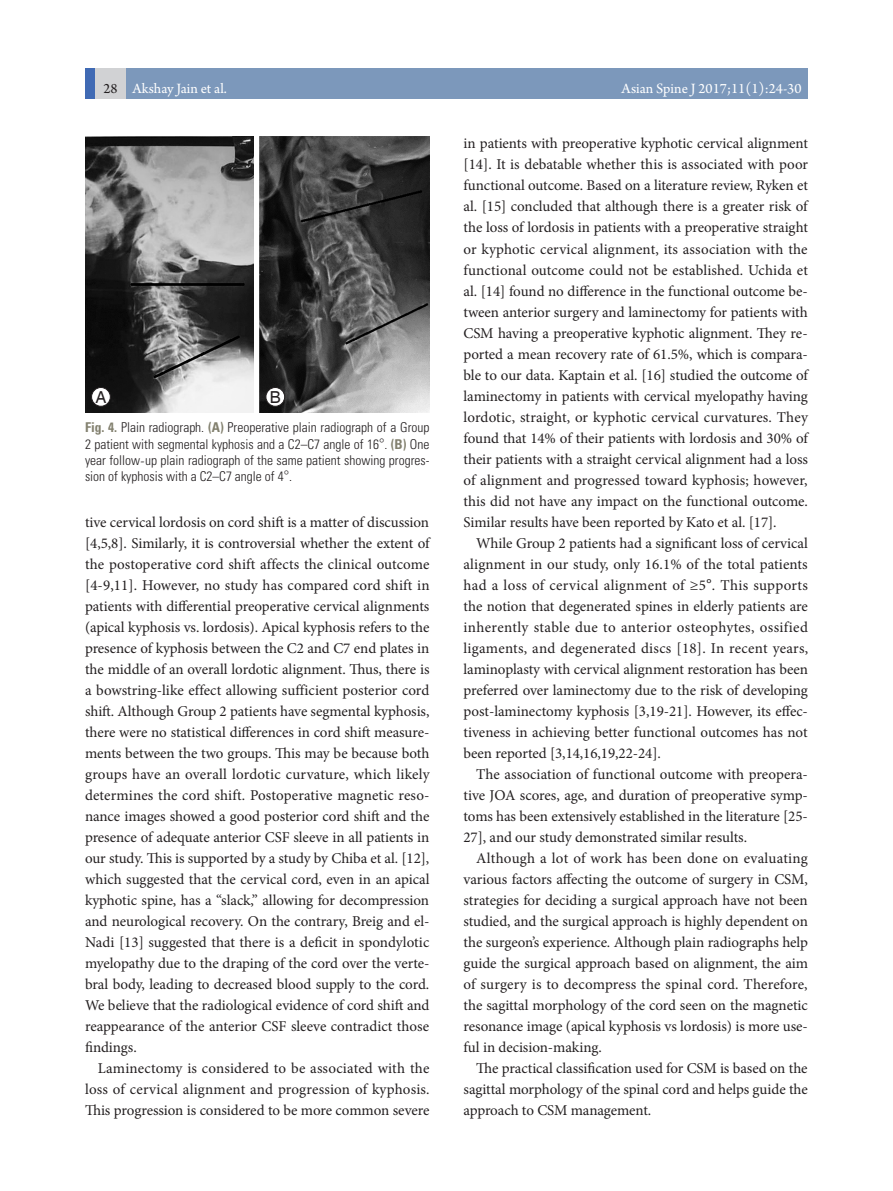
<style>
.page{position:relative;width:893px;height:1191px;background:#fff}
.page>*{position:absolute;margin:0;border:0;box-sizing:border-box;transform-origin:0 0}
.t1{font:16.5px "Helvetica";color:#231f20}
.본문_내용{font:15px/21px "Minion Pro";letter-spacing:-.005em;color:#231f20;text-align:justify}
.본문_내용_첫문단{font:15px/21px "Minion Pro";color:#231f20;text-align:justify}
.t2{font:15px "Arno Pro";color:#fff}
.표_그림설명{font:300 condensed 13.5px/16.2px "Univers LT Std";color:#231f20;text-align:justify}
.s1{color:#231f20}
.s2{font-weight:700;color:#82806e}
.s3{font-family:"Minion Pro";font-weight:400;font-stretch:normal}
</style>
<div class="page">
<div style="left:85px;top:68px;width:58px;height:31px;background:#d1d2d4"></div>
<div style="left:126px;top:68px;width:682px;height:31px;background:#7c98bb"></div>
<div style="left:85px;top:68px;width:10px;height:31px;background:#406ab4"></div>
<img style="left:85px;top:136px;width:168px;height:277px">
<img style="left:259px;top:136px;width:170px;height:277px">
<div style="left:92px;top:387px;width:18px;height:19px;background:#fff;border-radius:50%"></div>
<div style="left:91px;top:387px;width:20px;height:19px;border:1px solid #231f20;border-radius:50%"></div>
<div style="left:266px;top:387px;width:19px;height:19px;background:#fff;border-radius:50%"></div>
<div style="left:266px;top:387px;width:19px;height:19px;border:1px solid #231f20;border-radius:50%"></div>
<p class="t2" style="left:103px;top:80px;width:125px"><span class="s1">28</span> Akshay Jain et al.</p>
<p class="t2" style="left:621px;top:80px;width:182px">Asian Spine J 2017;11(1):24-30</p>
<p class="t1" style="left:95px;top:387px;width:13px">A</p>
<p class="t1" style="left:270px;top:387px;width:13px">B</p>
<p class="표_그림설명" style="left:85px;top:419px;width:346px"><span class="s2">Fig. 4.</span> Plain radiograph. <span class="s2">(A)</span> Preoperative plain radiograph of a Group 2 patient with segmental kyphosis and a C2–C7 angle of 16°. <span class="s2">(B)</span> One year follow<span class="s3">-</span>up plain radiograph of the same patient showing progres&shy;sion of kyphosis with a C2–C7 angle of 4°.</p>
<p class="본문_내용_첫문단" style="left:85px;top:511px;width:346px">tive cervical lordosis on cord shift is a matter of discussion [4,5,8]. Similarly, it is controversial whether the extent of the postoperative cord shift affects the clinical outcome [4-9,11]. However, no study has compared cord shift in patients with differential preoperative cervical alignments (apical kyphosis vs. lordosis). Apical kyphosis refers to the presence of kyphosis between the C2 and C7 end plates in the middle of an overall lordotic alignment. Thus, there is a bowstring-like effect allowing sufficient posterior cord shift. Although Group 2 patients have segmental kyphosis, there were no statistical differences in cord shift measure&shy;ments between the two groups. This may be because both groups have an overall lordotic curvature, which likely determines the cord shift. Postoperative magnetic reso&shy;nance images showed a good posterior cord shift and the presence of adequate anterior CSF sleeve in all patients in our study. This is supported by a study by Chiba et al. [12], which suggested that the cervical cord, even in an apical kyphotic spine, has a “slack,” allowing for decompression and neurological recovery. On the contrary, Breig and el-Nadi [13] suggested that there is a deficit in spondylotic myelopathy due to the draping of the cord over the verte&shy;bral body, leading to decreased blood supply to the cord.<br>We believe that the radiological evidence of cord shift and reappearance of the anterior CSF sleeve contradict those findings.</p>
<p class="본문_내용" style="left:85px;top:1057px;width:346px;text-indent:13px">Laminectomy is considered to be associated with the loss of cervical alignment and progression of kyphosis.<br>This progression is considered to be more common severe</p>
<p class="본문_내용" style="left:463px;top:133px;width:346px">in patients with preoperative kyphotic cervical alignment [14]. It is debatable whether this is associated with poor functional outcome. Based on a literature review, Ryken et al. [15] concluded that although there is a greater risk of the loss of lordosis in patients with a preoperative straight or kyphotic cervical alignment, its association with the functional outcome could not be established. Uchida et al. [14] found no difference in the functional outcome be&shy;tween anterior surgery and laminectomy for patients with CSM having a preoperative kyphotic alignment. They re&shy;ported a mean recovery rate of 61.5%, which is compara&shy;ble to our data. Kaptain et al. [16] studied the outcome of laminectomy in patients with cervical myelopathy having lordotic, straight, or kyphotic cervical curvatures. They found that 14% of their patients with lordosis and 30% of their patients with a straight cervical alignment had a loss of alignment and progressed toward kyphosis; however, this did not have any impact on the functional outcome.<br>Similar results have been reported by Kato et al. [17].</p>
<p class="본문_내용" style="left:463px;top:532px;width:346px;text-indent:13px">While Group 2 patients had a significant loss of cervical alignment in our study, only 16.1% of the total patients had a loss of cervical alignment of ≥5°. This supports the notion that degenerated spines in elderly patients are inherently stable due to anterior osteophytes, ossified ligaments, and degenerated discs [18]. In recent years, laminoplasty with cervical alignment restoration has been preferred over laminectomy due to the risk of developing post-laminectomy kyphosis [3,19-21]. However, its effec&shy;tiveness in achieving better functional outcomes has not been reported [3,14,16,19,22-24].</p>
<p class="본문_내용" style="left:463px;top:763px;width:346px;text-indent:13px">The association of functional outcome with preopera&shy;tive JOA scores, age, and duration of preoperative symp&shy;toms has been extensively established in the literature [25- 27], and our study demonstrated similar results.</p>
<p class="본문_내용" style="left:463px;top:847px;width:346px;text-indent:13px">Although a lot of work has been done on evaluating various factors affecting the outcome of surgery in CSM, strategies for deciding a surgical approach have not been studied, and the surgical approach is highly dependent on the surgeon’s experience. Although plain radiographs help guide the surgical approach based on alignment, the aim of surgery is to decompress the spinal cord. Therefore, the sagittal morphology of the cord seen on the magnetic resonance image (apical kyphosis vs lordosis) is more use&shy;ful in decision-making.</p>
<p class="본문_내용" style="left:463px;top:1057px;width:346px;text-indent:13px">The practical classification used for CSM is based on the sagittal morphology of the spinal cord and helps guide the approach to CSM management.</p>
</div>
